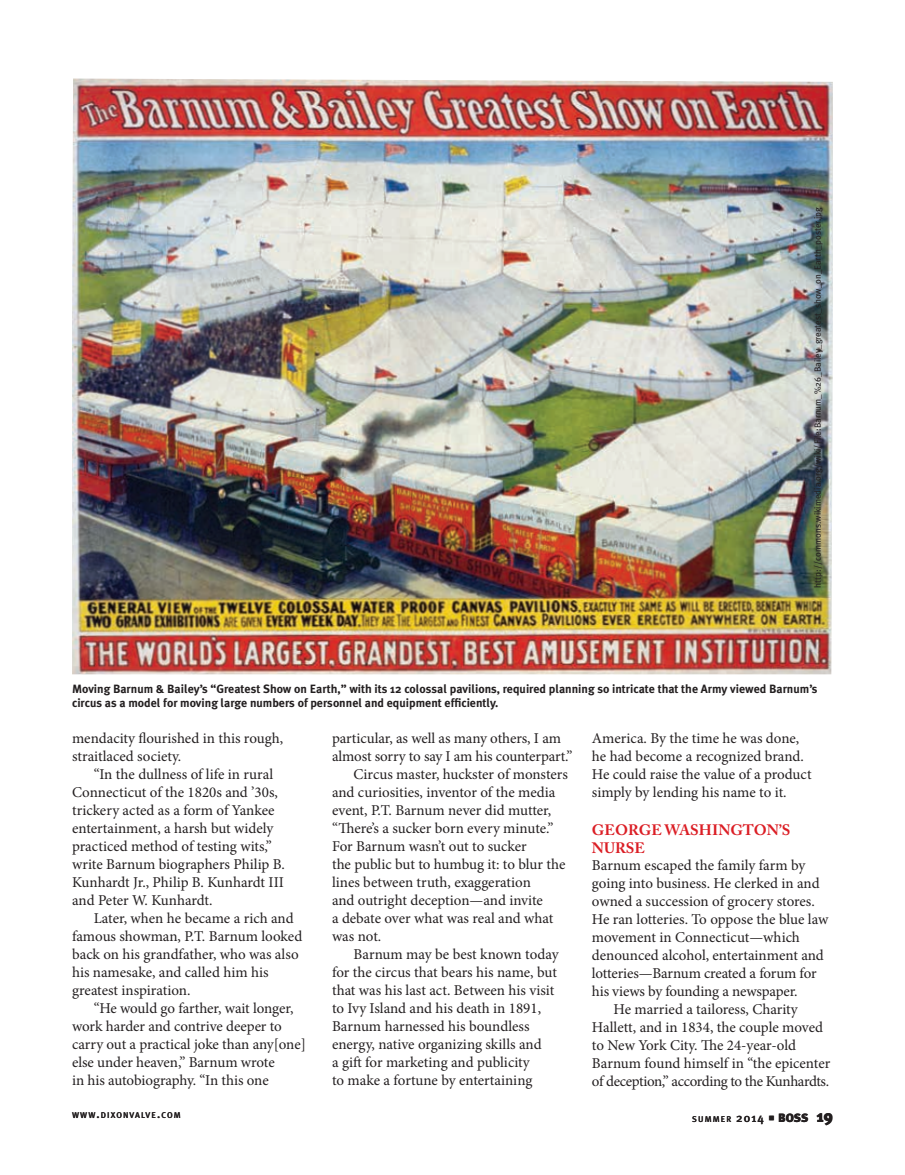
<style>
.page{position:relative;width:905px;height:1175px;background:#fff}
.page>*{position:absolute;margin:0;border:0;box-sizing:border-box;transform-origin:0 0}
.t1{font:15px/18px "Minion Pro";letter-spacing:-.005em;color:#231f20}
.t2{font:15px "Minion Pro";letter-spacing:-.025em;color:#231f20}
.t3{font:700 15px/18px "Adobe Caslon";color:#db1e25}
.t4{font:700 12px/14.4px "Meta Plus";color:#231f20}
.t5{font:9px "Meta Plus";color:#231f20}
.t6{font:500 8.4px "Meta Plus";letter-spacing:.13em;color:#231f20}
.s1{font-size:12px}
.s2{font-family:"Commercial Pi BT";font-weight:400;font-size:9px}
.s3{font-weight:900;font-size:12px}
.s4{font-weight:900;font-size:16.5px}
</style>
<div class="page">
<img style="left:72px;top:79px;width:760px;height:595px">
<p class="t5" style="left:812px;top:587px;width:382px;rotate:-90deg">http://commons.wikimedia.org/wiki/File:Barnum_%26_Bailey_greatest_show_on_Earth_poster.jpg</p>
<p class="t4" style="left:72px;top:681px;width:746px">Moving Barnum &amp; Bailey’s “Greatest Show on Earth,” with its 12 colossal pavilions, required planning so intricate that the Army viewed Barnum’s circus as a model for moving large numbers of personnel and equipment efficiently.</p>
<p class="t1" style="left:72px;top:729px;width:213px">mendacity flourished in this rough, straitlaced society.</p>
<p class="t1" style="left:72px;top:765px;width:214px;text-indent:22px">“In the dullness of life in rural<br>Connecticut of the 1820s and ’30s, trickery acted as a form of Yankee entertainment, a harsh but widely practiced method of testing wits,” write Barnum biographers Philip B.<br>Kunhardt Jr., Philip B. Kunhardt III and Peter W. Kunhardt.</p>
<p class="t1" style="left:72px;top:909px;width:232px;text-indent:22px">Later, when he became a rich and famous showman, P.T. Barnum looked back on his grandfather, who was also his namesake, and called him his greatest inspiration.</p>
<p class="t1" style="left:72px;top:999px;width:235px;text-indent:22px">“He would go farther, wait longer, work harder and contrive deeper to carry out a practical joke than any[one] else under heaven,” Barnum wrote<br>in his autobiography. “In this one</p>
<p class="t1" style="left:332px;top:729px;width:230px">particular, as well as many others, I am</p>
<p class="t1" style="left:332px;top:747px;width:242px">almost sorry to say I am his counterpart.”</p>
<p class="t1" style="left:353px;top:765px;width:216px">Circus master, huckster of monsters</p>
<p class="t1" style="left:332px;top:783px;width:225px">and curiosities, inventor of the media</p>
<p class="t1" style="left:332px;top:801px;width:221px">event, P.T. Barnum never did mutter,</p>
<p class="t1" style="left:332px;top:819px;width:223px">“There’s a sucker born every minute.”</p>
<p class="t1" style="left:332px;top:837px;width:196px">For Barnum wasn’t out to sucker</p>
<p class="t1" style="left:332px;top:855px;width:235px">the public but to humbug it: to blur the</p>
<p class="t1" style="left:332px;top:873px;width:200px">lines between truth, exaggeration</p>
<p class="t1" style="left:332px;top:891px;width:212px">and outright deception—and invite</p>
<p class="t1" style="left:332px;top:909px;width:223px">a debate over what was real and what</p>
<p class="t1" style="left:332px;top:927px;width:51px">was not.</p>
<p class="t1" style="left:353px;top:945px;width:206px">Barnum may be best known today</p>
<p class="t1" style="left:332px;top:963px;width:226px">for the circus that bears his name, but</p>
<p class="t1" style="left:332px;top:981px;width:224px">that was his last act. Between his visit</p>
<p class="t1" style="left:332px;top:999px;width:210px">to Ivy Island and his death in 1891,</p>
<p class="t1" style="left:332px;top:1017px;width:199px">Barnum harnessed his boundless</p>
<p class="t1" style="left:332px;top:1035px;width:211px">energy, native organizing skills and</p>
<p class="t1" style="left:332px;top:1053px;width:199px">a gift for marketing and publicity</p>
<p class="t1" style="left:332px;top:1071px;width:202px">to make a fortune by entertaining</p>
<p class="t1" style="left:592px;top:729px;width:221px">America. By the time he was done, he had become a recognized brand.<br>He could raise the value of a product simply by lending his name to it.</p>
<p class="t3" style="left:592px;top:821px;width:200px">GEORGE WASHINGTON’S<br>NURSE</p>
<p class="t1" style="left:592px;top:856px;width:215px">Barnum escaped the family farm by</p>
<p class="t1" style="left:592px;top:874px;width:229px">going into business. He clerked in and</p>
<p class="t1" style="left:592px;top:892px;width:224px">owned a succession of grocery stores.</p>
<p class="t1" style="left:592px;top:910px;width:238px">He ran lotteries. To oppose the blue law</p>
<p class="t1" style="left:592px;top:928px;width:209px">movement in Connecticut—which</p>
<p class="t1" style="left:592px;top:946px;width:233px">denounced alcohol, entertainment and</p>
<p class="t1" style="left:592px;top:964px;width:226px">lotteries—Barnum created a forum for</p>
<p class="t1" style="left:592px;top:982px;width:207px">his views by founding a newspaper.</p>
<p class="t1" style="left:613px;top:1000px;width:186px">He married a tailoress, Charity</p>
<p class="t1" style="left:592px;top:1018px;width:232px">Hallett, and in 1834, the couple moved</p>
<p class="t1" style="left:592px;top:1036px;width:206px">to New York City. The 24-year-old</p>
<p class="t1" style="left:592px;top:1054px;width:240px">Barnum found himself in “the epicenter</p>
<p class="t2" style="left:592px;top:1071px;width:239px">of deception,” according to the Kunhardts.</p>
<p class="t6" style="left:72px;top:1110px;width:110px">WWW<span class="s1">.</span>DIXONVALVE<span class="s1">.</span>COM</p>
<p class="t6" style="left:692px;top:1114px;width:142px">SUMMER <span class="s1">2014</span> <span class="s2">4</span> <span class="s3">BOSS</span> <span class="s4">19</span></p>
</div>
